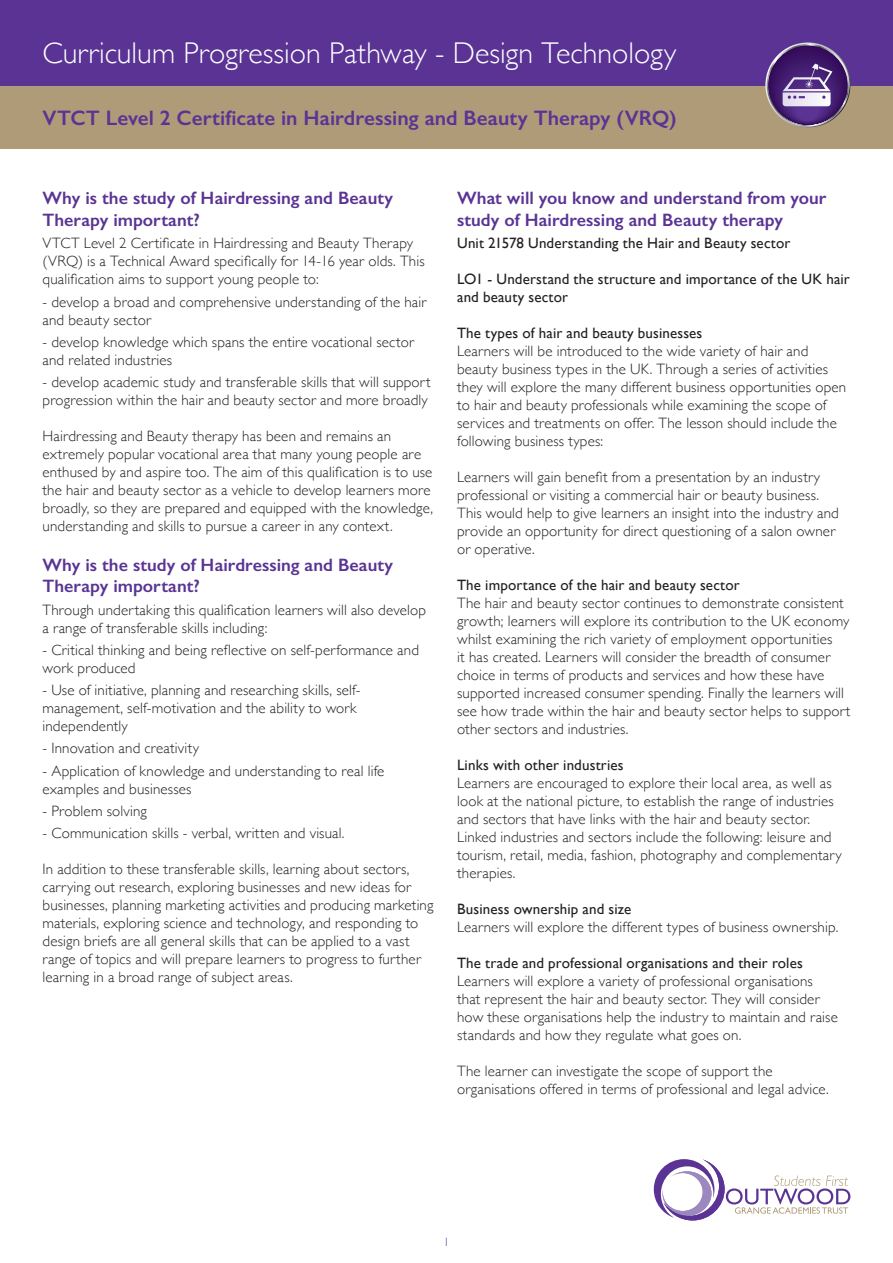
<style>
.page{position:relative;width:893px;height:1263px;background:#fff}
.page>*{position:absolute;margin:0;border:0;box-sizing:border-box;transform-origin:0 0}
.t1{font:300 30px "Gill Sans";color:#fff}
.t2{font:600 21px "Gill Sans";color:#5a3394}
.t3{font:600 18px/21.6px "Gill Sans";color:#5a3394}
.t4{font:300 15px/18px "Gill Sans";letter-spacing:.01em;color:#231f20}
.t5{font:15px/18px "Gill Sans";letter-spacing:.01em;color:#231f20}
.t6{font:300 12px "Gill Sans";color:#5a3394}
</style>
<div class="page">
<div style="left:0;top:85px;width:893px;height:64px;background:#b09b78"></div>
<svg style="left:654px;top:1159px;width:196px;height:61px"></svg>
<div style="left:0;top:0;width:893px;height:85px;background:#5a3394"></div>
<svg style="left:766px;top:44px;width:83px;height:82px"></svg>
<p class="t1" style="left:43px;top:30px;width:635px">Curriculum Progression Pathway - Design Technology</p>
<p class="t2" style="left:43px;top:105px;width:636px">VTCT Level 2 Certificate in Hairdressing and Beauty Therapy (VRQ)</p>
<p class="t3" style="left:43px;top:187px;width:352px">Why is the study of Hairdressing and Beauty<br>Therapy important?</p>
<p class="t4" style="left:43px;top:234px;width:384px">VTCT Level 2 Certificate in Hairdressing and Beauty Therapy (VRQ) is a Technical Award specifically for 14-16 year olds. This qualification aims to support young people to:</p>
<p class="t4" style="left:43px;top:292px;width:385px">- develop a broad and comprehensive understanding of the hair and beauty sector</p>
<p class="t4" style="left:43px;top:332px;width:373px">- develop knowledge which spans the entire vocational sector and related industries</p>
<p class="t4" style="left:43px;top:372px;width:390px">- develop academic study and transferable skills that will support progression within the hair and beauty sector and more broadly</p>
<p class="t4" style="left:43px;top:426px;width:392px">Hairdressing and Beauty therapy has been and remains an extremely popular vocational area that many young people are enthused by and aspire too. The aim of this qualification is to use the hair and beauty sector as a vehicle to develop learners more broadly, so they are prepared and equipped with the knowledge, understanding and skills to pursue a career in any context.</p>
<p class="t3" style="left:43px;top:554px;width:352px">Why is the study of Hairdressing and Beauty<br>Therapy important?</p>
<p class="t4" style="left:43px;top:600px;width:385px">Through undertaking this qualification learners will also develop a range of transferable skills including:</p>
<p class="t4" style="left:43px;top:640px;width:378px">- Critical thinking and being reflective on self-performance and work produced</p>
<p class="t4" style="left:43px;top:680px;width:320px">- Use of initiative, planning and researching skills, self&shy;management, self-motivation and the ability to work independently</p>
<p class="t4" style="left:43px;top:739px;width:158px">- Innovation and creativity</p>
<p class="t4" style="left:43px;top:761px;width:343px">- Application of knowledge and understanding to real life examples and businesses</p>
<p class="t4" style="left:43px;top:801px;width:106px">- Problem solving</p>
<p class="t4" style="left:43px;top:823px;width:304px">- Communication skills - verbal, written and visual.</p>
<p class="t4" style="left:43px;top:859px;width:392px">In addition to these transferable skills, learning about sectors, carrying out research, exploring businesses and new ideas for businesses, planning marketing activities and producing marketing materials, exploring science and technology, and responding to design briefs are all general skills that can be applied to a vast range of topics and will prepare learners to progress to further learning in a broad range of subject areas.</p>
<p class="t3" style="left:457px;top:187px;width:371px">What will you know and understand from your study of Hairdressing and Beauty therapy</p>
<p class="t5" style="left:457px;top:234px;width:335px">Unit 21578 Understanding the Hair and Beauty sector</p>
<p class="t5" style="left:457px;top:270px;width:394px">LO1 - Understand the structure and importance of the UK hair and beauty sector</p>
<p class="t5" style="left:457px;top:324px;width:247px">The types of hair and beauty businesses</p>
<p class="t4" style="left:457px;top:342px;width:391px">Learners will be introduced to the wide variety of hair and beauty business types in the UK. Through a series of activities they will explore the many different business opportunities open to hair and beauty professionals while examining the scope of services and treatments on offer. The lesson should include the following business types:</p>
<p class="t4" style="left:457px;top:468px;width:383px">Learners will gain benefit from a presentation by an industry professional or visiting a commercial hair or beauty business.<br>This would help to give learners an insight into the industry and provide an opportunity for direct questioning of a salon owner or operative.</p>
<p class="t5" style="left:457px;top:576px;width:284px">The importance of the hair and beauty sector</p>
<p class="t4" style="left:457px;top:594px;width:395px">The hair and beauty sector continues to demonstrate consistent growth; learners will explore its contribution to the UK economy whilst examining the rich variety of employment opportunities<br>it has created. Learners will consider the breadth of consumer choice in terms of products and services and how these have supported increased consumer spending. Finally the learners will see how trade within the hair and beauty sector helps to support other sectors and industries.</p>
<p class="t5" style="left:457px;top:756px;width:168px">Links with other industries</p>
<p class="t4" style="left:457px;top:774px;width:386px">Learners are encouraged to explore their local area, as well as look at the national picture, to establish the range of industries and sectors that have links with the hair and beauty sector.<br>Linked industries and sectors include the following: leisure and tourism, retail, media, fashion, photography and complementary therapies.</p>
<p class="t5" style="left:457px;top:900px;width:176px">Business ownership and size</p>
<p class="t4" style="left:457px;top:918px;width:383px">Learners will explore the different types of business ownership.</p>
<p class="t5" style="left:457px;top:954px;width:347px">The trade and professional organisations and their roles</p>
<p class="t4" style="left:457px;top:972px;width:382px">Learners will explore a variety of professional organisations that represent the hair and beauty sector. They will consider how these organisations help the industry to maintain and raise standards and how they regulate what goes on.</p>
<p class="t4" style="left:457px;top:1062px;width:373px">The learner can investigate the scope of support the organisations offered in terms of professional and legal advice.</p>
<p class="t6" style="left:443px;top:1232px;width:7px">1</p>
</div>
